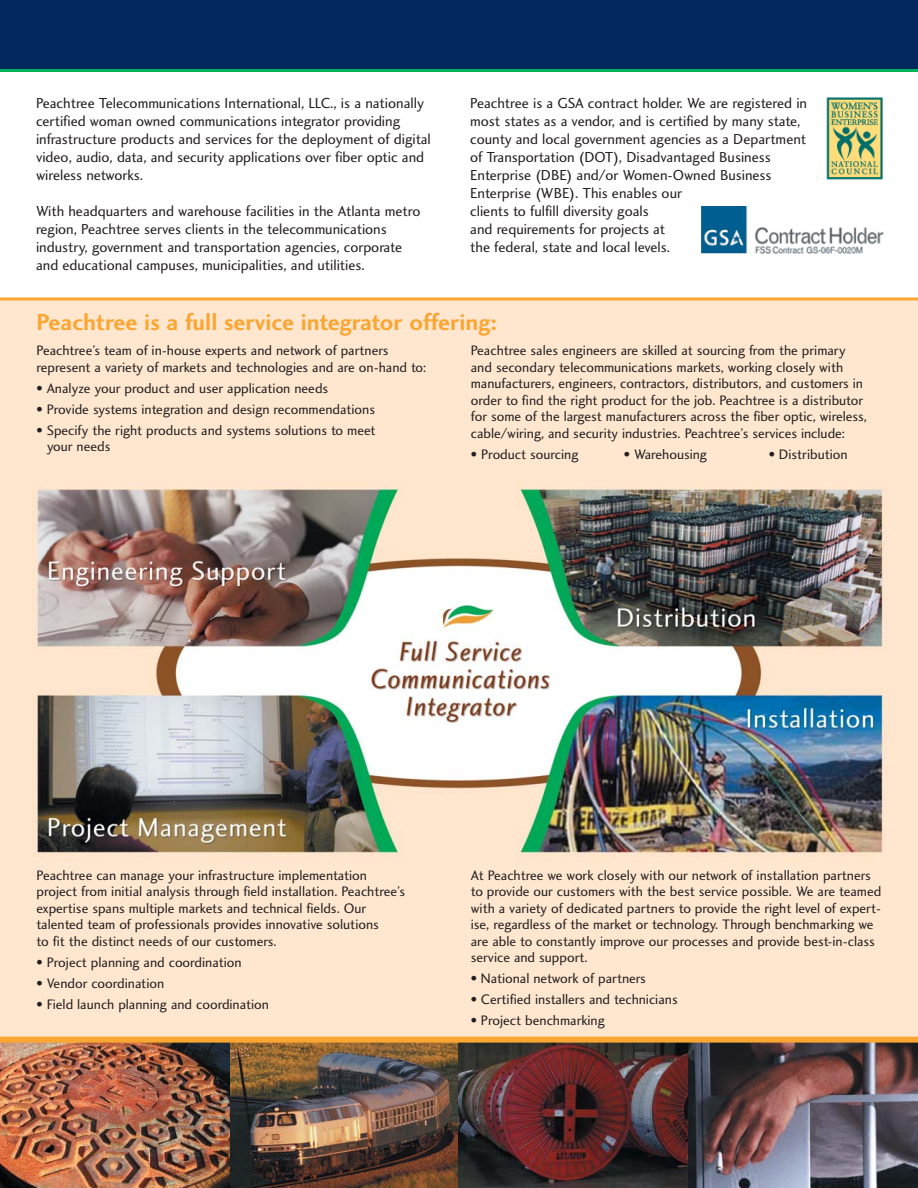
<style>
.page{position:relative;width:918px;height:1188px;background:#fff}
.page>*{position:absolute;margin:0;border:0;box-sizing:border-box;transform-origin:0 0}
.t1{font:24px "Charlotte Sans Bold Plain";color:#faa633}
.t2{font:15px/18px "Charlotte Sans Book Plain";color:#231f20}
.t3{font:14.25px/16.5px "Charlotte Sans Book Plain";color:#231f20}
</style>
<div class="page">
<img style="left:0;top:300px;width:918px;height:888px">
<div style="left:0;top:0;width:918px;height:70px;background:#00285f"></div>
<hr style="left:0;top:69px;width:918px;height:3px;background:#00b259">
<hr style="left:0;top:297px;width:918px;height:3px;background:#faa633">
<img style="left:0;top:1043px;width:231px;height:145px">
<img style="left:687px;top:1043px;width:231px;height:145px">
<img style="left:231px;top:1043px;width:228px;height:145px">
<div style="left:693px;top:206px;width:193px;height:50px;background:linear-gradient(to right,#fff,#fff)"></div>
<img style="left:701px;top:207px;width:182px;height:46px">
<svg style="left:882px;top:97px;width:1px;height:83px"></svg>
<img style="left:826px;top:97px;width:56px;height:83px">
<div style="left:0;top:1037px;width:918px;height:6px;background:#faa633"></div>
<p class="t2" style="left:36px;top:96px;width:396px">Peachtree Telecommunications International, LLC., is a nationally certified woman owned communications integrator providing infrastructure products and services for the deployment of digital video, audio, data, and security applications over fiber optic and wireless networks.</p>
<p class="t2" style="left:36px;top:204px;width:386px">With headquarters and warehouse facilities in the Atlanta metro region, Peachtree serves clients in the telecommunications industry, government and transportation agencies, corporate and educational campuses, municipalities, and utilities.</p>
<p class="t2" style="left:470px;top:96px;width:338px">Peachtree is a GSA contract holder. We are registered in most states as a vendor, and is certified by many state, county and local government agencies as a Department of Transportation (DOT), Disadvantaged Business Enterprise (DBE) and/or Women-Owned Business Enterprise (WBE). This enables our<br>clients to fulfill diversity goals<br>and requirements for projects at<br>the federal, state and local levels.</p>
<h1 class="t1" style="left:37px;top:313px;width:462px">Peachtree is a full service integrator offering:</h1>
<p class="t3" style="left:37px;top:344px;width:391px">Peachtree’s team of in-house experts and network of partners represent a variety of markets and technologies and are on-hand to:</p>
<p class="t3" style="left:37px;top:381px;width:293px">• Analyze your product and user application needs</p>
<p class="t3" style="left:37px;top:402px;width:340px">• Provide systems integration and design recommendations</p>
<p class="t3" style="left:47px;top:423px;width:330px;text-indent:-10px">• Specify the right products and systems solutions to meet your needs</p>
<p class="t3" style="left:471px;top:344px;width:397px">Peachtree sales engineers are skilled at sourcing from the primary and secondary telecommunications markets, working closely with manufacturers, engineers, contractors, distributors, and customers in order to find the right product for the job. Peachtree is a distributor for some of the largest manufacturers across the fiber optic, wireless, cable/wiring, and security industries. Peachtree’s services include:</p>
<p class="t3" style="left:471px;top:447px;width:109px">• Product sourcing</p>
<p class="t3" style="left:624px;top:447px;width:85px">• Warehousing</p>
<p class="t3" style="left:769px;top:447px;width:80px">• Distribution</p>
<p class="t3" style="left:37px;top:868px;width:370px">Peachtree can manage your infrastructure implementation project from initial analysis through field installation. Peachtree’s expertise spans multiple markets and technical fields. Our talented team of professionals provides innovative solutions<br>to fit the distinct needs of our customers.</p>
<p class="t3" style="left:37px;top:955px;width:207px">• Project planning and coordination</p>
<p class="t3" style="left:37px;top:976px;width:129px">• Vendor coordination</p>
<p class="t3" style="left:37px;top:997px;width:234px">• Field launch planning and coordination</p>
<p class="t3" style="left:471px;top:868px;width:412px">At Peachtree we work closely with our network of installation partners to provide our customers with the best service possible. We are teamed with a variety of dedicated partners to provide the right level of expert&shy;ise, regardless of the market or technology. Through benchmarking we are able to constantly improve our processes and provide best-in-class service and support.</p>
<p class="t3" style="left:471px;top:972px;width:177px">• National network of partners</p>
<p class="t3" style="left:471px;top:993px;width:208px">• Certified installers and technicians</p>
<p class="t3" style="left:471px;top:1014px;width:135px">• Project benchmarking</p>
</div>
